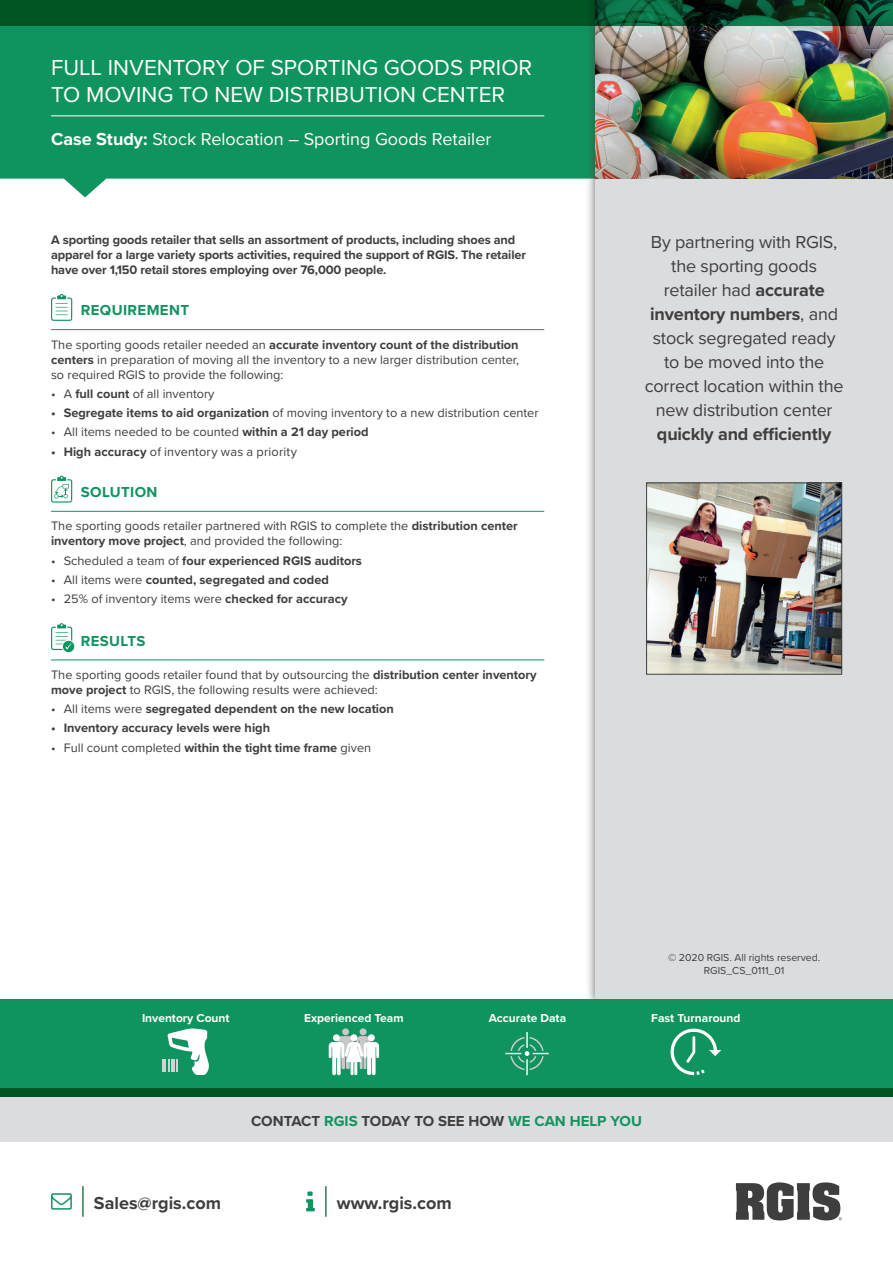
<style>
.page{position:relative;width:893px;height:1263px;background:#fff}
.page>*{position:absolute;margin:0;border:0;box-sizing:border-box;transform-origin:0 0}
.t1{font:22.5px/27px "Proxima Nova";color:#fff}
.t2{font:18px/24px "Proxima Nova";letter-spacing:-.01em;color:#3e3e3f;text-align:center}
.t3{font:700 18px "Proxima Nova";color:#3e3e3f}
.t4{font:18px "Proxima Nova";color:#fff}
.t5{font:700 15px "Proxima Nova";color:#3e3e3f}
.t6{font:700 15px "Proxima Nova";letter-spacing:.025em;color:#10945f}
.t7{font:12.75px/15px "Proxima Nova";color:#3e3e3f}
.t8{font:700 12.75px/15px "Proxima Nova";letter-spacing:-.01em;color:#3e3e3f}
.t9{font:700 12px "Proxima Nova";color:#fff}
.t10{font:10.5px/12.6px "Proxima Nova";color:#3e3e3f;text-align:center}
.s1{font-weight:700}
.s2{font-weight:400}
.s3{color:#10945f}
</style>
<div class="page">
<svg style="left:736px;top:1182px;width:106px;height:38px"></svg>
<hr style="left:325px;top:1186px;width:2px;height:30px;background:#216d3f">
<svg style="left:306px;top:1191px;width:9px;height:20px"></svg>
<hr style="left:82px;top:1186px;width:2px;height:30px;background:#216d3f">
<svg style="left:51px;top:1193px;width:21px;height:16px"></svg>
<svg style="left:0;top:26px;width:585px;height:171px;background:#299f70"></svg>
<hr style="left:51px;top:116px;width:493px;height:1px;background:#fff">
<hr style="left:51px;top:329px;width:493px;height:1px;background:#10945f">
<hr style="left:51px;top:511px;width:493px;height:1px;background:#10945f">
<hr style="left:51px;top:660px;width:493px;height:1px;background:#10945f">
<svg style="left:51px;top:294px;width:22px;height:27px"></svg>
<svg style="left:51px;top:476px;width:22px;height:27px"></svg>
<svg style="left:51px;top:623px;width:24px;height:30px"></svg>
<div style="left:585px;top:0;width:308px;height:1010px;background:#3e3e3f;opacity:.75"></div>
<div style="left:595px;top:0;width:298px;height:1001px;background:#dbdcde"></div>
<img style="left:648px;top:485px;width:192px;height:187px">
<div style="left:646px;top:483px;width:196px;height:191px;border:1px solid #3e3e3f"></div>
<img style="left:595px;top:26px;width:298px;height:153px">
<svg style="left:0;top:0;width:893px;height:26px;background:#035026"></svg>
<div style="left:0;top:1097px;width:893px;height:45px;background:#dbdcde"></div>
<div style="left:0;top:999px;width:893px;height:98px;background:#10945f"></div>
<div style="left:0;top:1089px;width:893px;height:8px;background:#015523"></div>
<svg style="left:670px;top:1028px;width:51px;height:47px"></svg>
<hr style="left:162px;top:1059px;width:4px;height:12px;background:#d1d2d4">
<svg style="left:167px;top:1028px;width:42px;height:47px"></svg>
<div style="left:360px;top:1028px;width:7px;height:7px;background:#c7c8ca;border-radius:50%"></div>
<div style="left:342px;top:1028px;width:7px;height:7px;background:#c7c8ca;border-radius:50%"></div>
<svg style="left:329px;top:1036px;width:50px;height:39px;background:#bedcd0"></svg>
<svg style="left:505px;top:1032px;width:44px;height:43px"></svg>
<h1 class="t1" style="left:51px;top:53px;width:483px">FULL INVENTORY OF SPORTING GOODS PRIOR<br>TO MOVING TO NEW DISTRIBUTION CENTER</h1>
<h2 class="t4" style="left:51px;top:125px;width:442px"><span class="s1">Case Study:</span> Stock Relocation – Sporting Goods Retailer</h2>
<p class="t8" style="left:51px;top:232px;width:476px">A sporting goods retailer that sells an assortment of products, including shoes and apparel for a large variety sports activities, required the support of RGIS. The retailer have over 1,150 retail stores employing over 76,000 people.</p>
<p class="t6" style="left:81px;top:299px;width:110px">REQUIREMENT</p>
<p class="t7" style="left:51px;top:336px;width:469px;text-align:justify">The sporting goods retailer needed an <span class="s1">accurate inventory count of the distribution centers</span> in preparation of moving all the inventory to a new larger distribution center, so required RGIS to provide the following:</p>
<p class="t7" style="left:51px;top:386px;width:165px">• A <span class="s1">full count</span> of all inventory</p>
<p class="t7" style="left:51px;top:405px;width:489px"><span class="s1">• Segregate items to aid organization</span> of moving inventory to a new distribution center</p>
<p class="t7" style="left:51px;top:424px;width:319px">• All items needed to be counted <span class="s1">within a 21 day period</span></p>
<p class="t7" style="left:51px;top:443px;width:248px"><span class="s1">• High accuracy</span> of inventory was a priority</p>
<p class="t6" style="left:81px;top:480px;width:78px">SOLUTION</p>
<p class="t7" style="left:51px;top:518px;width:468px">The sporting goods retailer partnered with RGIS to complete the <span class="s1">distribution center inventory move project</span>, and provided the following:</p>
<p class="t8" style="left:51px;top:552px;width:312px"><span class="s2">• Scheduled a team of</span> four experienced RGIS auditors</p>
<p class="t8" style="left:51px;top:572px;width:279px"><span class="s2">• All items were</span> counted, segregated and coded</p>
<p class="t7" style="left:51px;top:591px;width:298px">• 25% of inventory items were <span class="s1">checked for accuracy</span></p>
<p class="t6" style="left:81px;top:630px;width:66px">RESULTS</p>
<p class="t7" style="left:51px;top:667px;width:487px">The sporting goods retailer found that by outsourcing the <span class="s1">distribution center inventory move project</span> to RGIS, the following results were achieved:</p>
<p class="t8" style="left:51px;top:701px;width:344px"><span class="s2">• All items were</span> segregated dependent on the new location</p>
<p class="t8" style="left:51px;top:720px;width:221px">• Inventory accuracy levels were high</p>
<p class="t7" style="left:51px;top:739px;width:322px">• Full count completed <span class="s1">within the tight time frame</span> given</p>
<h2 class="t2" style="left:645px;top:229px;width:200px">By partnering with RGIS, the sporting goods retailer had <span class="s1">accurate inventory numbers</span>, and stock segregated ready to be moved into the correct location within the new distribution center</h2>
<h2 class="t3" style="left:657px;top:421px;width:176px">quickly and efficiently</h2>
<p class="t10" style="left:668px;top:951px;width:154px">© 2020 RGIS. All rights reserved.<br>RGIS_CS_0111_01</p>
<p class="t9" style="left:142px;top:1009px;width:89px">Inventory Count</p>
<p class="t9" style="left:304px;top:1009px;width:101px">Experienced Team</p>
<p class="t9" style="left:489px;top:1009px;width:79px">Accurate Data</p>
<p class="t9" style="left:651px;top:1009px;width:91px">Fast Turnaround</p>
<p class="t5" style="left:251px;top:1110px;width:392px">CONTACT <span class="s3">RGIS</span> TODAY TO SEE HOW <span class="s3">WE CAN HELP YOU</span></p>
<h2 class="t3" style="left:94px;top:1189px;width:129px">Sales@rgis.com</h2>
<h2 class="t3" style="left:337px;top:1189px;width:116px">www.rgis.com</h2>
</div>
